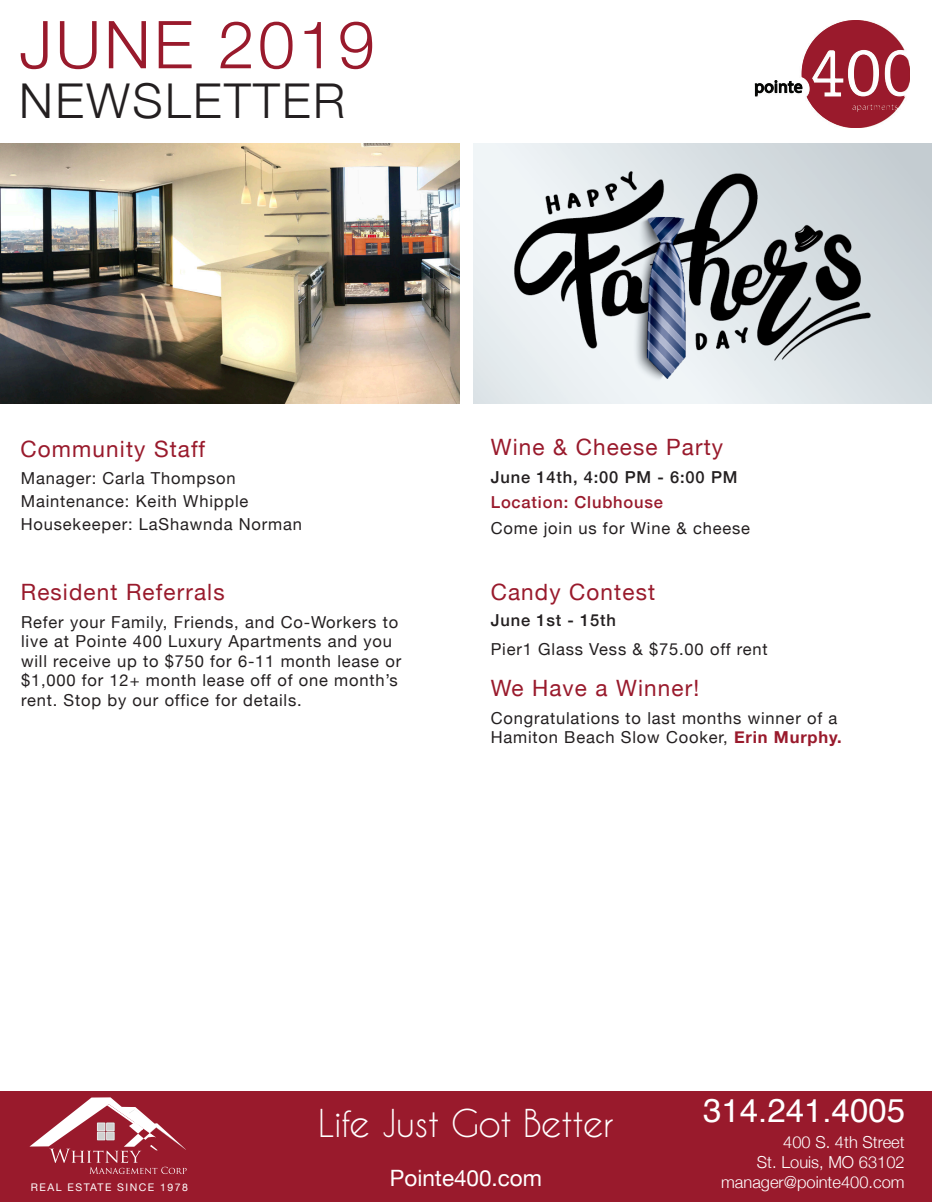
<style>
.page{position:relative;width:932px;height:1202px;background:#fff}
.page>*{position:absolute;margin:0;border:0;box-sizing:border-box;transform-origin:0 0}
.t1{font:300 66px "Helvetica Neue";letter-spacing:.05em;color:#991a2c}
.t2{font:300 48px "Helvetica Neue";letter-spacing:.05em;color:#231f20}
.t3{font:36px "Caviar Dreams";letter-spacing:-.02em;color:#fff}
.t4{font:33px "Helvetica";color:#fff}
.t5{font:22.5px "Helvetica Neue";letter-spacing:.05em;color:#991a2c}
.t6{font:22.5px "Helvetica Neue";color:#fff}
.t7{font:17.55px "Myriad Pro";color:#040503}
.t8{font:16.5px/19.5px "Helvetica Neue";letter-spacing:.05em;color:#231f20}
.t9{font:300 16.5px/19.8px "Helvetica Neue";color:#fff;text-align:right}
.t10{font:500 16.5px "Helvetica Neue";letter-spacing:.05em;color:#231f20}
.t11{font:500 16.5px "Helvetica Neue";letter-spacing:.05em;color:#991a2c}
.t12{font:10.5px "Helvetica Neue";letter-spacing:.14em;color:#fff}
.s1{font-weight:700;color:#991a2c}
</style>
<div class="page">
<div style="left:0;top:1091px;width:932px;height:111px;background:#991a2c"></div>
<svg style="left:755px;top:20px;width:154px;height:108px"></svg>
<img style="left:0;top:144px;width:459px;height:259px">
<svg style="left:29px;top:1097px;width:158px;height:77px"></svg>
<div style="left:97px;top:1132px;width:8px;height:8px;border:1px solid #aaa9a9"></div>
<div style="left:97px;top:1132px;width:8px;height:7px;border:1px solid #f1f1f1"></div>
<div style="left:98px;top:1132px;width:6px;height:7px;background:#d1d1d1"></div>
<div style="left:106px;top:1132px;width:8px;height:8px;border:1px solid #aaa9a9"></div>
<div style="left:107px;top:1132px;width:7px;height:7px;background:#d1d1d1"></div>
<div style="left:106px;top:1122px;width:8px;height:8px;border:1px solid #aaa9a9"></div>
<div style="left:107px;top:1123px;width:7px;height:7px;background:#d1d1d1"></div>
<div style="left:97px;top:1122px;width:8px;height:8px;border:1px solid #aaa9a9"></div>
<div style="left:97px;top:1123px;width:8px;height:7px;border:1px solid #f1f1f1"></div>
<div style="left:98px;top:1123px;width:6px;height:7px;background:#d1d1d1"></div>
<img style="left:473px;top:144px;width:459px;height:259px">
<h1 class="t1" style="left:19px;top:-9px;width:357px">JUNE 2019</h1>
<h2 class="t2" style="left:19px;top:62px;width:327px">NEWSLETTER</h2>
<p class="t7" style="left:754px;top:76px;width:50px">pointe</p>
<h3 class="t5" style="left:21px;top:432px;width:186px">Community Staff</h3>
<h3 class="t5" style="left:490px;top:431px;width:234px">Wine &amp; Cheese Party</h3>
<p class="t8" style="left:21px;top:468px;width:283px;line-height:22.5px">Manager: Carla Thompson<br>Maintenance: Keith Whipple<br>Housekeeper: LaShawnda Norman</p>
<p class="t10" style="left:490px;top:464px;width:248px">June 14th, 4:00 PM - 6:00 PM</p>
<p class="t11" style="left:490px;top:488px;width:174px">Location: Clubhouse</p>
<p class="t8" style="left:490px;top:519px;width:261px">Come join us for Wine &amp; cheese</p>
<h3 class="t5" style="left:21px;top:576px;width:205px">Resident Referrals</h3>
<h3 class="t5" style="left:490px;top:576px;width:166px">Candy Contest</h3>
<p class="t8" style="left:21px;top:613px;width:379px">Refer your Family, Friends, and Co-Workers to</p>
<p class="t10" style="left:490px;top:607px;width:127px">June 1st - 15th</p>
<p class="t8" style="left:21px;top:632px;width:381px">live at Pointe 400 Luxury Apartments and you will receive up to $750 for 6-11 month lease or $1,000 for 12+ month lease off of one month’s rent. Stop by our office for details.</p>
<p class="t8" style="left:490px;top:640px;width:278px">Pier1 Glass Vess &amp; $75.00 off rent</p>
<h3 class="t5" style="left:490px;top:671px;width:210px">We Have a Winner!</h3>
<p class="t8" style="left:490px;top:709px;width:352px">Congratulations to last months winner of a<br>Hamiton Beach Slow Cooker, <span class="s1">Erin Murphy.</span></p>
<p class="t12" style="left:31px;top:1179px;width:158px">REAL ESTATE SINCE 1978</p>
<h3 class="t3" style="left:318px;top:1101px;width:297px">Life Just Got Better</h3>
<h3 class="t6" style="left:390px;top:1162px;width:154px">Pointe400.com</h3>
<h3 class="t4" style="left:703px;top:1085px;width:203px">314.241.4005</h3>
<p class="t9" style="left:721px;top:1131px;width:185px">400 S. 4th Street<br>St. Louis, MO 63102 manager@pointe400.com</p>
</div>
